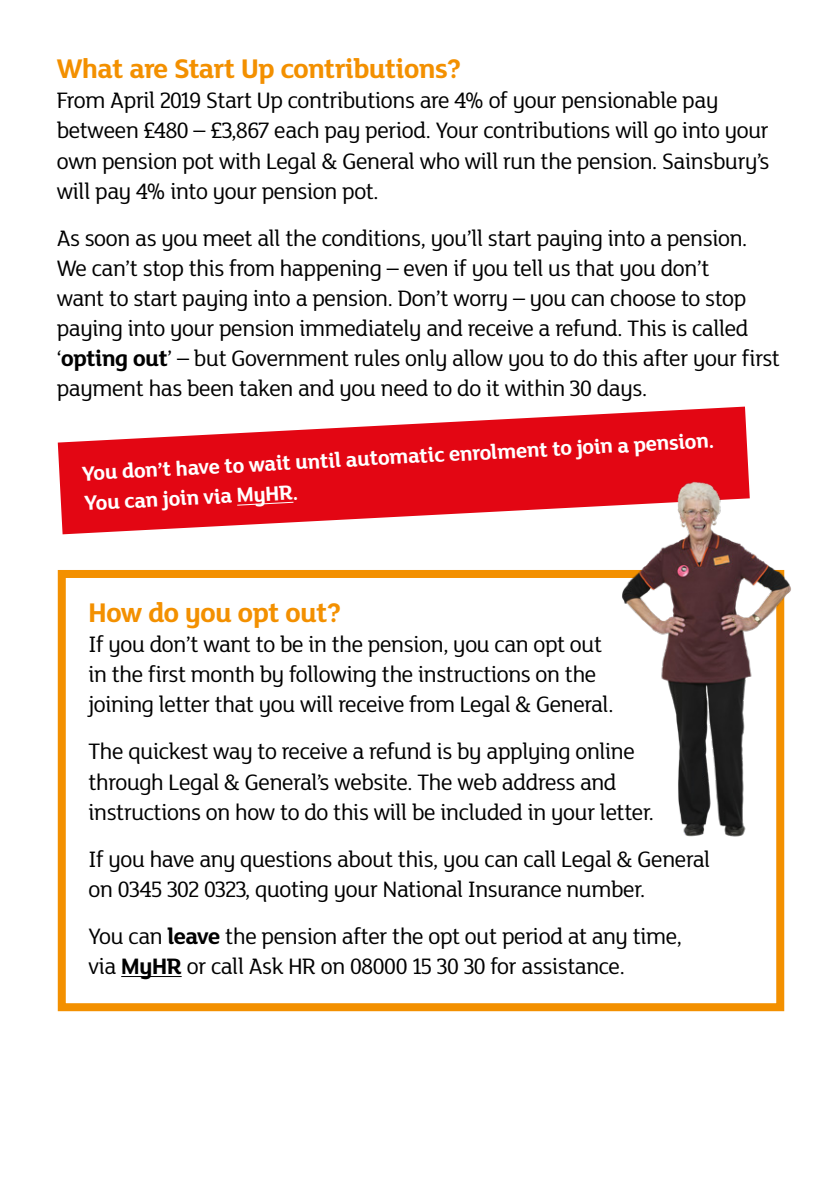
<style>
.page{position:relative;width:840px;height:1191px;background:#fff}
.page>*{position:absolute;margin:0;border:0;box-sizing:border-box;transform-origin:0 0}
.t1{font:700 29px "Mary Ann";letter-spacing:-.01em;color:#f39000}
.t2{font:24px/30px "Mary Ann";letter-spacing:-.01em;color:#000}
.t3{font:700 22px/30px "Mary Ann";color:#fff}
.s1{font-weight:700}
</style>
<div class="page">
<svg style="left:58px;top:406px;width:690px;height:128px;fill:#e30613"></svg>
<svg style="left:237px;top:502px;width:57px;height:3px"></svg>
<hr style="left:121px;top:976px;width:60px;height:1px;background:#000">
<div style="left:58px;top:570px;width:725px;height:441px;border:8px solid #f39000"></div>
<img style="left:594px;top:462px;width:197px;height:393px">
<p class="t1" style="left:57px;top:49px;width:406px">What are Start Up contributions?</p>
<p class="t2" style="left:57px;top:85px;width:713px">From April 2019 Start Up contributions are 4% of your pensionable pay between £480 – £3,867 each pay period. Your contributions will go into your own pension pot with Legal &amp; General who will run the pension. Sainsbury’s will pay 4% into your pension pot.</p>
<p class="t2" style="left:57px;top:222px;width:724px">As soon as you meet all the conditions, you’ll start paying into a pension.<br>We can’t stop this from happening – even if you tell us that you don’t<br>want to start paying into a pension. Don’t worry – you can choose to stop paying into your pension immediately and receive a refund. This is called ‘<span class="s1">opting out</span>’ – but Government rules only allow you to do this after your first payment has been taken and you need to do it within 30 days.</p>
<p class="t3" style="left:81px;top:457px;width:633px;rotate:-3deg">You don’t have to wait until automatic enrolment to join a pension.<br>You can join via MyHR.</p>
<p class="t1" style="left:88px;top:593px;width:254px">How do you opt out?</p>
<p class="t2" style="left:88px;top:629px;width:526px">If you don’t want to be in the pension, you can opt out in the first month by following the instructions on the joining letter that you will receive from Legal &amp; General.</p>
<p class="t2" style="left:88px;top:736px;width:566px">The quickest way to receive a refund is by applying online through Legal &amp; General’s website. The web address and instructions on how to do this will be included in your letter.</p>
<p class="t2" style="left:88px;top:843px;width:622px">If you have any questions about this, you can call Legal &amp; General on 0345 302 0323, quoting your National Insurance number.</p>
<p class="t2" style="left:88px;top:920px;width:594px">You can <span class="s1">leave</span> the pension after the opt out period at any time, via <span class="s1">MyHR</span> or call Ask HR on 08000 15 30 30 for assistance.</p>
</div>
